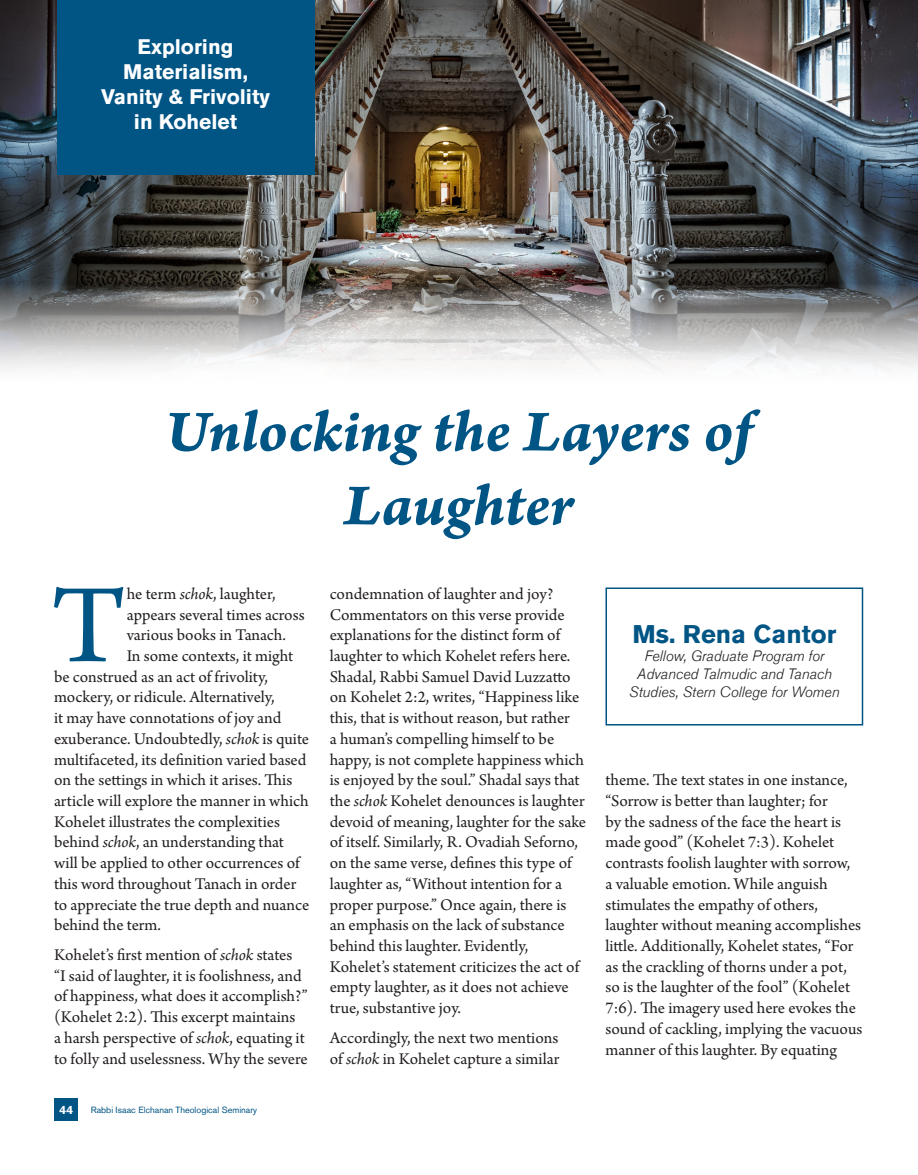
<style>
.page{position:relative;width:918px;height:1175px;background:#fff}
.page>*{position:absolute;margin:0;border:0;box-sizing:border-box;transform-origin:0 0}
.Paragraph{font:117.75px "Arno Pro";color:#005585}
.Opening_Paragraph{font:61.5px/73.8px "Arno Pro Bold Italic Caption";color:#005585;text-align:center}
.Endnotes{font:700 25.5px "Akzidenz Grotesk Std";color:#005585}
.t1{font:700 21px/25.2px "Akzidenz Grotesk Std";color:#fff;text-align:center}
.Paragraph-2{font:17.25px/20.7px "Arno Pro";color:#231f20}
.Endnotes-2{font:italic 300 15px/18px "Akzidenz Grotesk Std";color:#231f20;text-align:center}
.t2{font:700 12px "Akzidenz Grotesk Std";color:#fff}
.t3{font:9px "Akzidenz Grotesk Std";color:#005585}
.s1{font-style:italic}
</style>
<div class="page">
<div style="left:55px;top:1098px;width:23px;height:22px;background:#005585"></div>
<img style="left:0;top:0;width:918px;height:369px">
<div style="left:57px;top:0;width:257px;height:175px;background:#005585"></div>
<div style="left:606px;top:587px;width:257px;height:138px;border:2px solid #005585"></div>
<p class="t1" style="left:101px;top:34px;width:170px">Exploring<br>Materialism,<br>Vanity &amp; Frivolity in Kohelet</p>
<p class="Opening_Paragraph" style="left:166px;top:396px;width:588px">Unlocking the Layers of<br>Laughter</p>
<p class="Paragraph" style="left:51px;top:558px;width:77px">T</p>
<p class="Paragraph-2" style="left:127px;top:584px;width:150px">he term <span class="s1">schok</span>, laughter,</p>
<p class="Paragraph-2" style="left:127px;top:605px;width:179px">appears several times across</p>
<p class="Paragraph-2" style="left:127px;top:625px;width:161px">various books in Tanach.</p>
<p class="Paragraph-2" style="left:127px;top:646px;width:168px">In some contexts, it might</p>
<p class="Paragraph-2" style="left:54px;top:667px;width:216px">be construed as an act of frivolity,</p>
<p class="Paragraph-2" style="left:54px;top:688px;width:222px">mockery, or ridicule. Alternatively,</p>
<p class="Paragraph-2" style="left:54px;top:708px;width:229px">it may have connotations of joy and</p>
<p class="Paragraph-2" style="left:54px;top:729px;width:257px">exuberance. Undoubtedly, <span class="s1">schok</span> is quite</p>
<p class="Paragraph-2" style="left:54px;top:750px;width:254px">multifaceted, its definition varied based</p>
<p class="Paragraph-2" style="left:54px;top:770px;width:240px">on the settings in which it arises. This</p>
<p class="Paragraph-2" style="left:54px;top:791px;width:256px">article will explore the manner in which</p>
<p class="Paragraph-2" style="left:54px;top:812px;width:228px">Kohelet illustrates the complexities</p>
<p class="Paragraph-2" style="left:54px;top:832px;width:231px">behind <span class="s1">schok</span>, an understanding that</p>
<p class="Paragraph-2" style="left:54px;top:853px;width:247px">will be applied to other occurrences of</p>
<p class="Paragraph-2" style="left:54px;top:874px;width:244px">this word throughout Tanach in order</p>
<p class="Paragraph-2" style="left:54px;top:895px;width:257px">to appreciate the true depth and nuance</p>
<p class="Paragraph-2" style="left:54px;top:915px;width:109px">behind the term.</p>
<p class="Paragraph-2" style="left:54px;top:945px;width:255px">Kohelet’s first mention of <span class="s1">schok</span> states “I said of laughter, it is foolishness, and of happiness, what does it accomplish?” (Kohelet 2:2). This excerpt maintains<br>a harsh perspective of <span class="s1">schok</span>, equating it to folly and uselessness. Why the severe</p>
<p class="t2" style="left:60px;top:1102px;width:15px">44</p>
<p class="t3" style="left:91px;top:1104px;width:168px">Rabbi Isaac Elchanan Theological Seminary</p>
<p class="Paragraph-2" style="left:330px;top:584px;width:258px">condemnation of laughter and joy?<br>Commentators on this verse provide explanations for the distinct form of laughter to which Kohelet refers here.<br>Shadal, Rabbi Samuel David Luzzatto on Kohelet 2:2, writes, “Happiness like this, that is without reason, but rather<br>a human’s compelling himself to be happy, is not complete happiness which is enjoyed by the soul.” Shadal says that the <span class="s1">schok</span> Kohelet denounces is laughter devoid of meaning, laughter for the sake of itself. Similarly, R. Ovadiah Seforno, on the same verse, defines this type of laughter as, “Without intention for a proper purpose.” Once again, there is an emphasis on the lack of substance behind this laughter. Evidently, Kohelet’s statement criticizes the act of empty laughter, as it does not achieve true, substantive joy.</p>
<p class="Paragraph-2" style="left:330px;top:1028px;width:231px">Accordingly, the next two mentions of <span class="s1">schok</span> in Kohelet capture a similar</p>
<p class="Endnotes" style="left:632px;top:619px;width:205px">Ms. Rena Cantor</p>
<p class="Endnotes-2" style="left:629px;top:647px;width:212px">Fellow, Graduate Program for<br>Advanced Talmudic and Tanach<br>Studies, Stern College for Women</p>
<p class="Paragraph-2" style="left:606px;top:770px;width:258px">theme. The text states in one instance, “Sorrow is better than laughter; for<br>by the sadness of the face the heart is made good” (Kohelet 7:3). Kohelet contrasts foolish laughter with sorrow,<br>a valuable emotion. While anguish stimulates the empathy of others, laughter without meaning accomplishes little. Additionally, Kohelet states, “For as the crackling of thorns under a pot, so is the laughter of the fool” (Kohelet 7:6). The imagery used here evokes the sound of cackling, implying the vacuous manner of this laughter. By equating</p>
</div>
